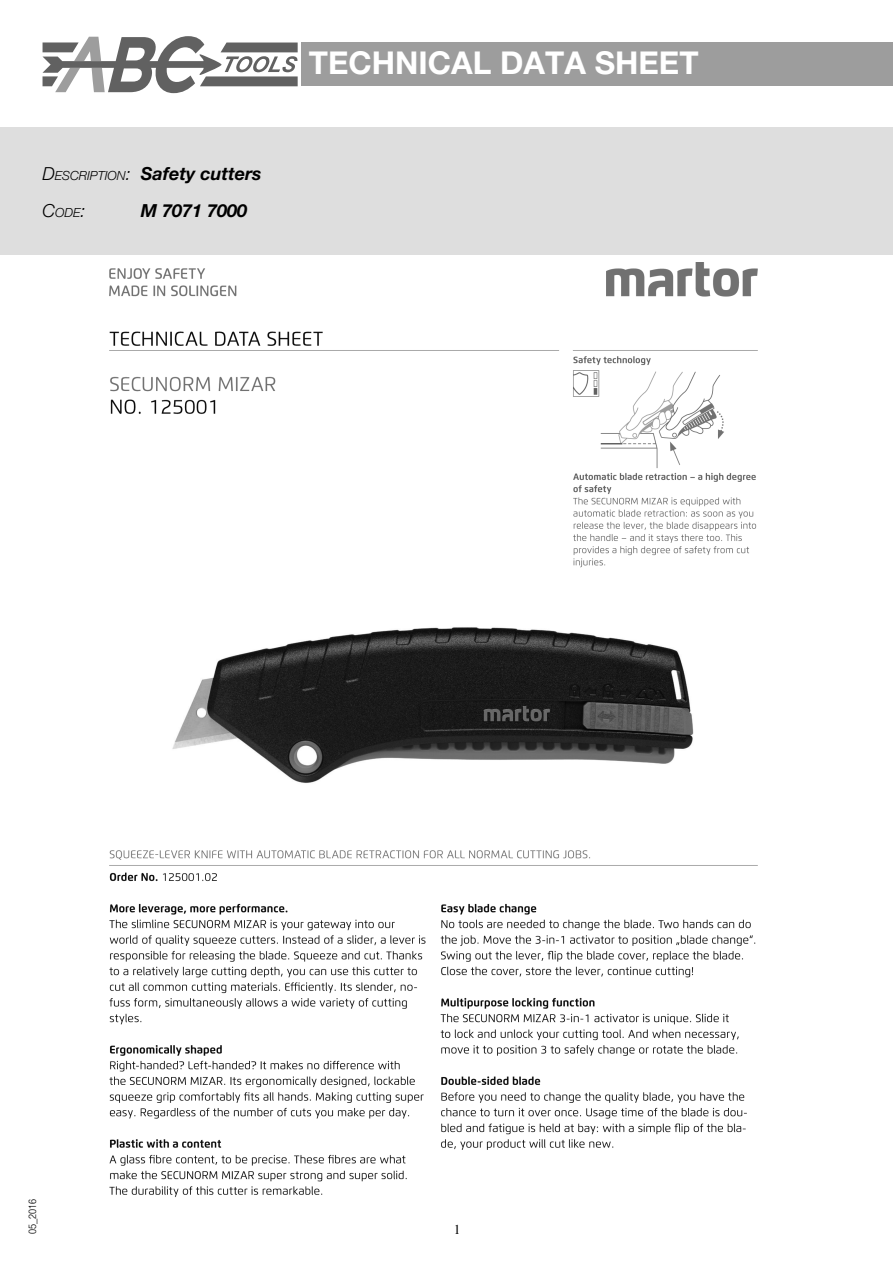
<style>
.page{position:relative;width:893px;height:1263px;background:#fff}
.page>*{position:absolute;margin:0;border:0;box-sizing:border-box;transform-origin:0 0}
.t1{font:700 31.5px "Helvetica Amos";color:#fff}
.t2{font:italic 700 18px "Helvetica Amos";color:#000}
.t3{font:13.5px "Times";color:#000}
.t4{font:italic 300 12.6px "Helvetica Amos";color:#000}
.t5{font:300 10.5px "Helvetica Amos Cond";color:#000}
.s1{font-weight:300}
.s2{font-weight:300;font-size:12.6px}
.s3{font-size:18px}
.s4{font-weight:700;font-size:18px}
</style>
<div class="page">
<svg style="left:43px;top:36px;width:255px;height:57px"></svg>
<div style="left:301px;top:43px;width:592px;height:43px;background:#9d9d9d"></div>
<div style="left:0;top:128px;width:893px;height:127px;background:#dedede"></div>
<img style="left:109px;top:263px;width:649px;height:934px">
<p class="t2" style="left:43px;top:163px;width:220px"><span class="s1">D</span><span class="s2">ESCRIPTION</span><span class="s1">:</span> Safety cutters</p>
<p class="t4" style="left:43px;top:206px;width:44px"><span class="s3">C</span>ODE<span class="s3">:</span></p>
<p class="t2" style="left:141px;top:201px;width:108px">M 7071 7000</p>
<p class="t4" style="left:90px;top:168px;width:64px">ZIONE <span class="s4">X</span></p>
<p class="t4" style="left:73px;top:206px;width:25px">ICE<span class="s3">:</span></p>
<p class="t2" style="left:141px;top:201px;width:120px">X XXXX XXXX</p>
<p class="t1" style="left:309px;top:45px;width:391px">TECHNICAL DATA SHEET</p>
<p class="t5" style="left:26px;top:1234px;width:37px;rotate:-90deg">05_2016</p>
<p class="t3" style="left:454px;top:1217px;width:8px">1</p>
</div>
